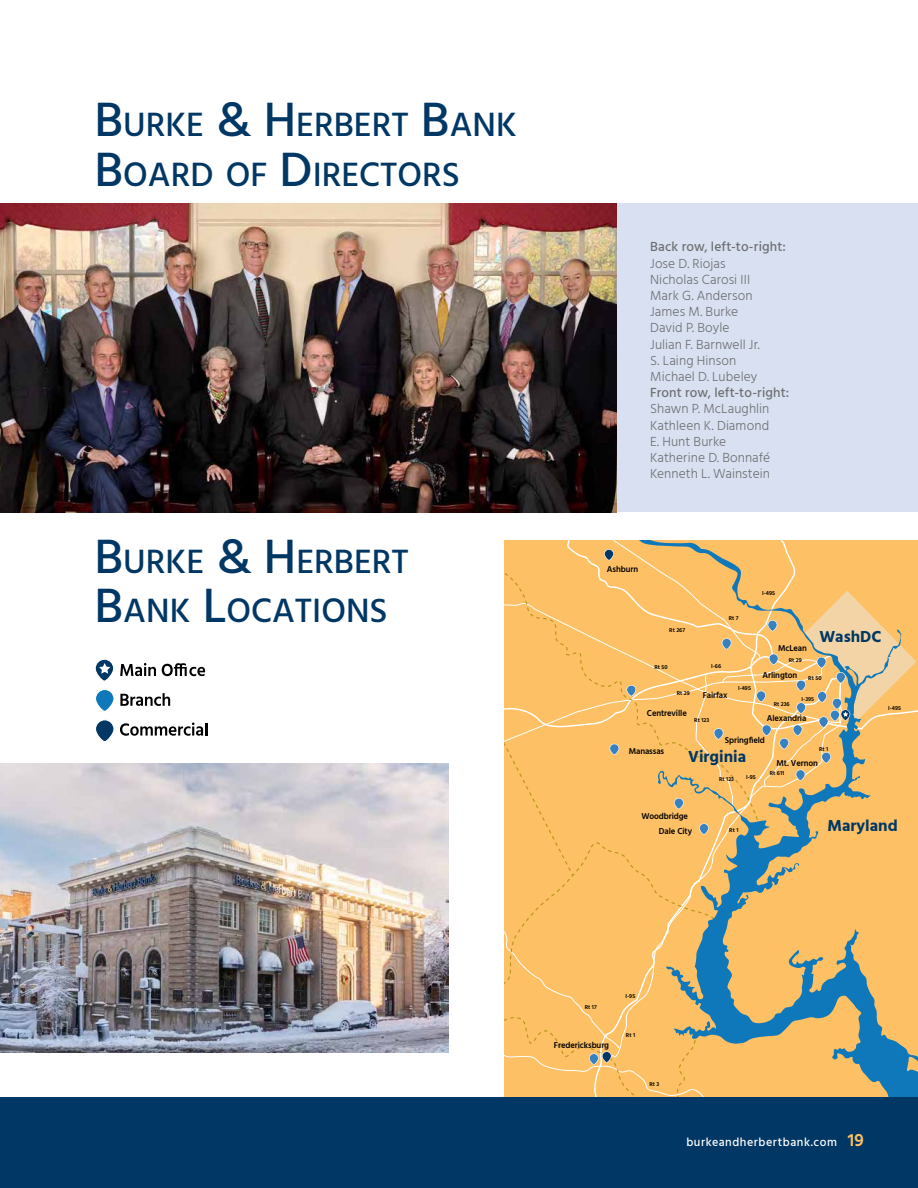
<style>
.page{position:relative;width:918px;height:1188px;background:#fff}
.page>*{position:absolute;margin:0;border:0;box-sizing:border-box;transform-origin:0 0}
.t1{font:500 34.65px/49.5px "Hind";color:#003764}
.t2{font:600 18px "Hind";color:#fdc064}
.t3{font:700 16.35px "Hind";color:#003764}
.BODY{font:300 13.5px/16.2px "Hind";letter-spacing:.005em;color:#6f7073}
.t4{font:500 12px "Hind";letter-spacing:.045em;color:#fff}
.t5{font:600 8.7px "Hind";letter-spacing:-.01em;color:#010101}
.t6{font:600 5.85px "Hind";color:#000}
.s1{font-size:49.5px}
.s2{font-weight:500}
</style>
<div class="page">
<svg style="left:504px;top:540px;width:414px;height:557px;background:#e8bb6f"></svg>
<img style="left:0;top:763px;width:448px;height:290px">
<div style="left:0;top:1097px;width:918px;height:91px;background:#003764"></div>
<div style="left:0;top:203px;width:918px;height:309px;background:#d8e0f1"></div>
<img style="left:0;top:203px;width:616px;height:309px">
<svg style="left:120px;top:663px;width:36px;height:13px"></svg>
<svg style="left:162px;top:663px;width:43px;height:13px"></svg>
<svg style="left:96px;top:720px;width:111px;height:22px"></svg>
<svg style="left:96px;top:690px;width:74px;height:21px"></svg>
<svg style="left:95px;top:659px;width:19px;height:22px"></svg>
<p class="t1" style="left:94px;top:102px;width:424px"><span class="s1">B</span>URKE <span class="s1">&amp; H</span> ERBERT <span class="s1">B</span>ANK<br><span class="s1">B</span>OARD OF <span class="s1">D</span> IRECTORS</p>
<p class="t1" style="left:95px;top:539px;width:314px"><span class="s1">B</span>URKE <span class="s1">&amp; H</span> ERBERT<br><span class="s1">B</span>ANK <span class="s1">L</span>OCATIONS</p>
<p class="BODY" style="left:650px;top:240px;width:141px"><span class="s2">Back row, left-to-right:<br></span>Jose D. Riojas<br>Nicholas Carosi III<br>Mark G. Anderson<br>James M. Burke<br>David P. Boyle<br>Julian F. Barnwell Jr.<br>S. Laing Hinson<br>Michael D. Lubeley<br><span class="s2">Front row, left-to-right:<br></span>Shawn P. McLaughlin<br>Kathleen K. Diamond<br>E. Hunt Burke<br>Katherine D. Bonnafé<br>Kenneth L. Wainstein</p>
<p class="t5" style="left:607px;top:563px;width:33px">Ashburn</p>
<p class="t6" style="left:669px;top:626px;width:17px">Rt 267</p>
<p class="t6" style="left:655px;top:663px;width:15px">Rt 50</p>
<p class="t6" style="left:729px;top:614px;width:11px">Rt 7</p>
<p class="t6" style="left:711px;top:661px;width:11px">I-66</p>
<p class="t6" style="left:762px;top:589px;width:14px">I-495</p>
<p class="t5" style="left:778px;top:642px;width:30px">McLean</p>
<p class="t6" style="left:789px;top:656px;width:15px">Rt 29</p>
<p class="t3" style="left:819px;top:626px;width:64px">WashDC</p>
<p class="t5" style="left:762px;top:669px;width:36px">Arlington</p>
<p class="t6" style="left:808px;top:674px;width:15px">Rt 50</p>
<p class="t6" style="left:677px;top:689px;width:15px">Rt 29</p>
<p class="t5" style="left:703px;top:689px;width:26px">Fairfax</p>
<p class="t6" style="left:738px;top:684px;width:14px">I-495</p>
<p class="t6" style="left:774px;top:700px;width:17px">Rt 236</p>
<p class="t6" style="left:802px;top:695px;width:14px">I-395</p>
<p class="t5" style="left:647px;top:707px;width:41px">Centreville</p>
<p class="t5" style="left:767px;top:712px;width:41px">Alexandria</p>
<p class="t5" style="left:777px;top:757px;width:43px">Mt. Vernon</p>
<p class="t6" style="left:694px;top:716px;width:16px">Rt 123</p>
<p class="t5" style="left:725px;top:734px;width:41px">Springfield</p>
<p class="t6" style="left:819px;top:745px;width:11px">Rt 1</p>
<p class="t5" style="left:629px;top:745px;width:37px">Manassas</p>
<p class="t3" style="left:688px;top:747px;width:59px">Virginia</p>
<p class="t6" style="left:719px;top:775px;width:16px">Rt 123</p>
<p class="t6" style="left:746px;top:773px;width:11px">I-95</p>
<p class="t6" style="left:770px;top:769px;width:16px">Rt 611</p>
<p class="t6" style="left:888px;top:704px;width:14px">I-495</p>
<p class="t5" style="left:641px;top:810px;width:48px">Woodbridge</p>
<p class="t5" style="left:659px;top:825px;width:35px">Dale City</p>
<p class="t6" style="left:729px;top:826px;width:11px">Rt 1</p>
<p class="t3" style="left:828px;top:816px;width:72px">Maryland</p>
<p class="t6" style="left:585px;top:1003px;width:13px">Rt 17</p>
<p class="t5" style="left:554px;top:1039px;width:57px">Fredericksburg</p>
<p class="t6" style="left:626px;top:991px;width:11px">I-95</p>
<p class="t6" style="left:626px;top:1031px;width:11px">Rt 1</p>
<p class="t6" style="left:649px;top:1080px;width:11px">Rt 3</p>
<p class="t4" style="left:686px;top:1134px;width:152px">burkeandherbertbank.com</p>
<p class="t2" style="left:848px;top:1127px;width:18px">19</p>
</div>
